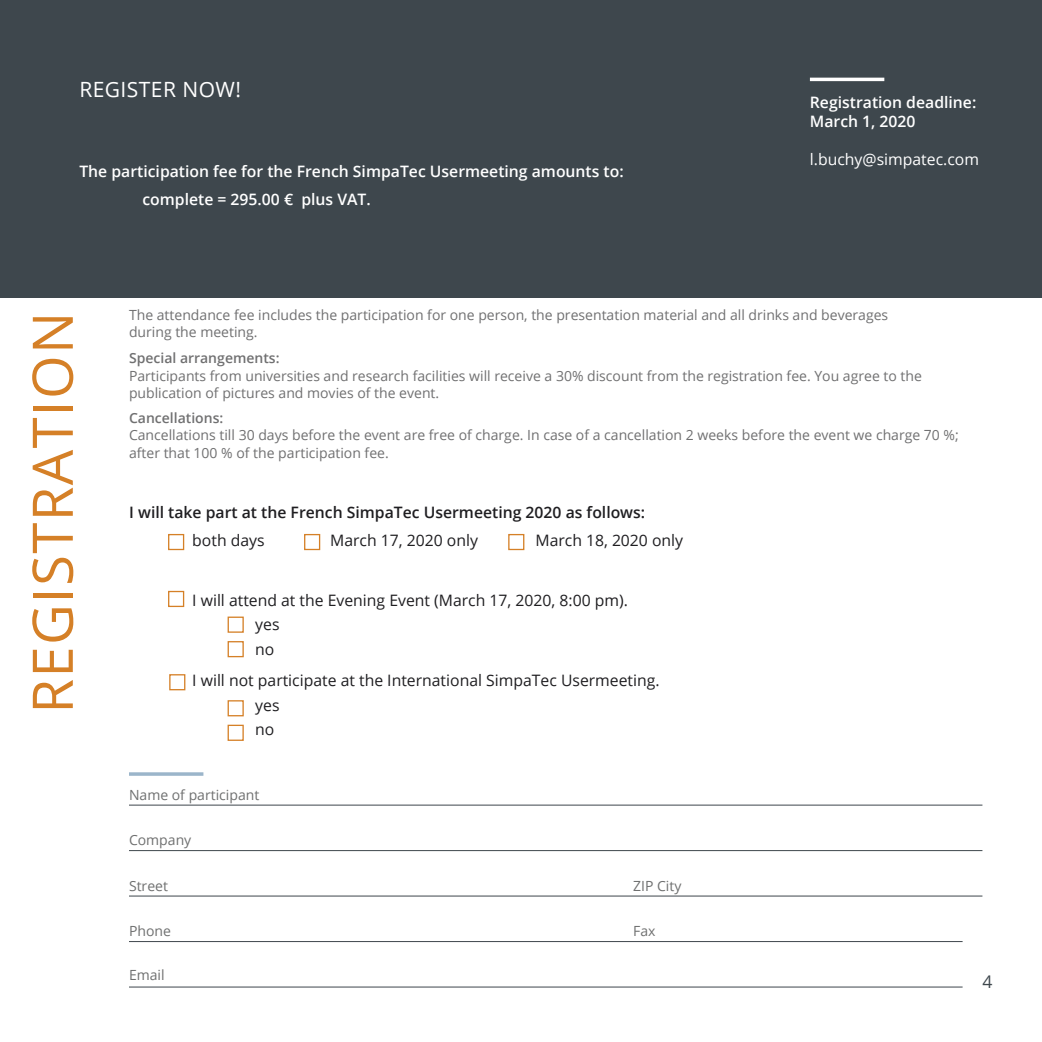
<style>
.page{position:relative;width:1042px;height:1042px;background:#fff}
.page>*{position:absolute;margin:0;border:0;box-sizing:border-box;transform-origin:0 0}
.t1{font:56px "Open Sans";letter-spacing:.025em;color:#d58027}
.t2{font:21px "Open Sans";letter-spacing:.02em;color:#fff}
.t3{font:17.5px "Open Sans";color:#3e474d}
.t4{font:15.75px/24.5px "Open Sans";color:#1f1e21}
.t5{font:600 15.75px/18.9px "Open Sans";color:#fff}
.t6{font:600 15.75px "Open Sans";color:#1f1e21}
.t7{font:15.75px "Open Sans";color:#fff}
.t8{font:14px/17.5px "Open Sans";color:#707071}
.t9{font:14px "Open Sans";color:#6f7070}
.t10{font:600 14px "Open Sans";color:#707071}
</style>
<div class="page">
<hr style="left:129px;top:986px;width:833px;height:1px;background:#3e464c">
<hr style="left:129px;top:941px;width:833px;height:1px;background:#3e464c">
<hr style="left:129px;top:895px;width:853px;height:1px;background:#3e464c">
<hr style="left:129px;top:850px;width:853px;height:1px;background:#3e464c">
<hr style="left:129px;top:804px;width:853px;height:1px;background:#3e464c">
<svg style="left:129px;top:772px;width:74px;height:4px"></svg>
<div style="left:0;top:0;width:1042px;height:298px;background:#3e474d"></div>
<div style="left:508px;top:534px;width:16px;height:16px;border:1px solid #d58027"></div>
<div style="left:304px;top:534px;width:16px;height:16px;border:1px solid #d58027"></div>
<div style="left:169px;top:674px;width:16px;height:16px;border:1px solid #d58027"></div>
<div style="left:168px;top:534px;width:16px;height:16px;border:1px solid #d58027"></div>
<div style="left:168px;top:591px;width:16px;height:16px;border:1px solid #d58027"></div>
<div style="left:228px;top:641px;width:16px;height:16px;border:1px solid #d58027"></div>
<div style="left:228px;top:616px;width:16px;height:17px;border:1px solid #d58027"></div>
<div style="left:228px;top:725px;width:16px;height:16px;border:1px solid #d58027"></div>
<div style="left:228px;top:700px;width:16px;height:16px;border:1px solid #d58027"></div>
<hr style="left:810px;top:78px;width:74px;height:3px;background:#fff">
<h2 class="t2" style="left:79px;top:75px;width:163px">REGISTER NOW!</h2>
<p class="t5" style="left:142px;top:157px;width:483px;line-height:28px;text-indent:-63px">The participation fee for the French SimpaTec Usermeeting amounts to: complete = 295.00 € plus VAT.</p>
<p class="t5" style="left:810px;top:93px;width:168px">Registration deadline:<br>March 1, 2020</p>
<p class="t7" style="left:810px;top:148px;width:171px">l.buchy@simpatec.com</p>
<h1 class="t1" style="left:14px;top:713px;width:403px;rotate:-90deg">REGISTRATION</h1>
<p class="t8" style="left:129px;top:305px;width:761px">The attendance fee includes the participation for one person, the presentation material and all drinks and beverages during the meeting.</p>
<p class="t10" style="left:129px;top:349px;width:152px">Special arrangements:</p>
<p class="t8" style="left:129px;top:367px;width:794px">Participants from universities and research facilities will receive a 30% discount from the registration fee. You agree to the publication of pictures and movies of the event.</p>
<p class="t10" style="left:129px;top:408px;width:96px">Cancellations:</p>
<p class="t8" style="left:129px;top:426px;width:831px">Cancellations till 30 days before the event are free of charge. In case of a cancellation 2 weeks before the event we charge 70 %; after that 100 % of the participation fee.</p>
<p class="t6" style="left:129px;top:501px;width:517px">I will take part at the French SimpaTec Usermeeting 2020 as follows:</p>
<p class="t4" style="left:192px;top:528px;width:74px">both days</p>
<p class="t4" style="left:330px;top:528px;width:149px">March 17, 2020 only</p>
<p class="t4" style="left:535px;top:528px;width:149px">March 18, 2020 only</p>
<p class="t4" style="left:255px;top:587px;width:374px;text-indent:-63px">I will attend at the Evening Event (March 17, 2020, 8:00 pm). yes<br>no</p>
<p class="t4" style="left:255px;top:668px;width:406px;text-indent:-63px">I will not participate at the International SimpaTec Usermeeting. yes<br>no</p>
<p class="t9" style="left:129px;top:785px;width:132px">Name of participant</p>
<p class="t9" style="left:129px;top:830px;width:64px">Company</p>
<p class="t9" style="left:129px;top:876px;width:40px">Street</p>
<p class="t9" style="left:633px;top:876px;width:50px">ZIP City</p>
<p class="t9" style="left:129px;top:921px;width:43px">Phone</p>
<p class="t9" style="left:633px;top:921px;width:24px">Fax</p>
<p class="t9" style="left:129px;top:965px;width:37px">Email</p>
<p class="t3" style="left:982px;top:969px;width:12px">4</p>
</div>
